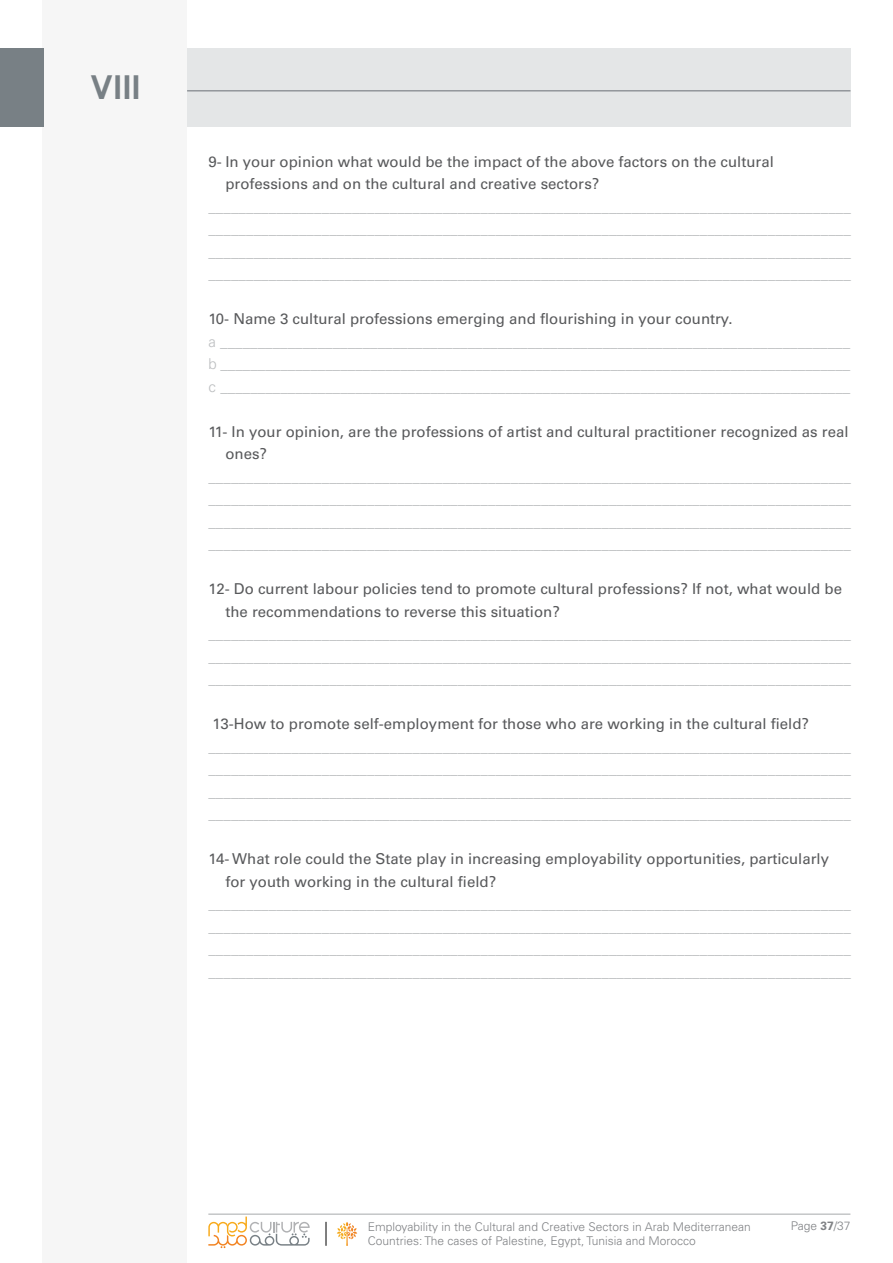
<style>
.page{position:relative;width:893px;height:1263px;background:#fff}
.page>*{position:absolute;margin:0;border:0;box-sizing:border-box;transform-origin:0 0}
.t1{font:700 33px "Century Gothic";color:#788085}
.t2{font:300 15px/22.5px "Univers";color:#bcbec0;text-align:justify}
.t3{font:15px/22.5px "Univers";color:#58595b}
.t4{font:300 12px/14.4px "Univers";color:#808285}
.s1{font-family:"Univers CE";font-weight:700}
</style>
<div class="page">
<div style="left:43px;top:0;width:144px;height:1263px;background:#f6f6f6"></div>
<hr style="left:208px;top:1214px;width:642px;height:1px;background:#a7a9ac">
<svg style="left:208px;top:1216px;width:102px;height:32px"></svg>
<svg style="left:337px;top:1222px;width:20px;height:24px"></svg>
<svg style="left:326px;top:1222px;width:1px;height:24px"></svg>
<div style="left:0;top:49px;width:44px;height:78px;background:#788085"></div>
<div style="left:187px;top:49px;width:663px;height:78px;background:#e4e6e7"></div>
<h1 class="t1" style="left:90px;top:66px;width:52px">VIII</h1>
<p class="t3" style="left:225px;top:150px;width:550px;text-indent:-17px">9- In your opinion what would be the impact of the above factors on the cultural professions and on the cultural and creative sectors?</p>
<p class="t2" style="left:208px;top:195px;width:644px">_____________________________________________________________________________________ _____________________________________________________________________________________ _____________________________________________________________________________________ _____________________________________________________________________________________</p>
<p class="t3" style="left:208px;top:308px;width:526px">10- Name 3 cultural professions emerging and flourishing in your country.</p>
<p class="t2" style="left:208px;top:330px;width:644px">a ____________________________________________________________________________________ b ____________________________________________________________________________________ c ____________________________________________________________________________________</p>
<p class="t3" style="left:225px;top:420px;width:625px;text-indent:-17px">11- In your opinion, are the professions of artist and cultural practitioner recognized as real ones?</p>
<p class="t2" style="left:208px;top:465px;width:644px">_____________________________________________________________________________________ _____________________________________________________________________________________ _____________________________________________________________________________________ _____________________________________________________________________________________</p>
<p class="t3" style="left:225px;top:578px;width:618px;text-indent:-17px">12- Do current labour policies tend to promote cultural professions? If not, what would be the recommendations to reverse this situation?</p>
<p class="t2" style="left:208px;top:622px;width:644px">_____________________________________________________________________________________ _____________________________________________________________________________________ _____________________________________________________________________________________</p>
<p class="t3" style="left:213px;top:713px;width:598px">13-How to promote self-employment for those who are working in the cultural field?</p>
<p class="t2" style="left:208px;top:735px;width:644px">_____________________________________________________________________________________ _____________________________________________________________________________________ _____________________________________________________________________________________ _____________________________________________________________________________________</p>
<p class="t3" style="left:225px;top:848px;width:605px;text-indent:-17px">14- What role could the State play in increasing employability opportunities, particularly for youth working in the cultural field?</p>
<p class="t2" style="left:208px;top:892px;width:644px">_____________________________________________________________________________________ _____________________________________________________________________________________ _____________________________________________________________________________________ _____________________________________________________________________________________</p>
<p class="t4" style="left:368px;top:1219px;width:384px">Employability in the Cultural and Creative Sectors in Arab Mediterranean<br>Countries: The cases of Palestine, Egypt, Tunisia and Morocco</p>
<p class="t4" style="left:791px;top:1218px;width:61px">Page <span class="s1">37</span>/37</p>
</div>
